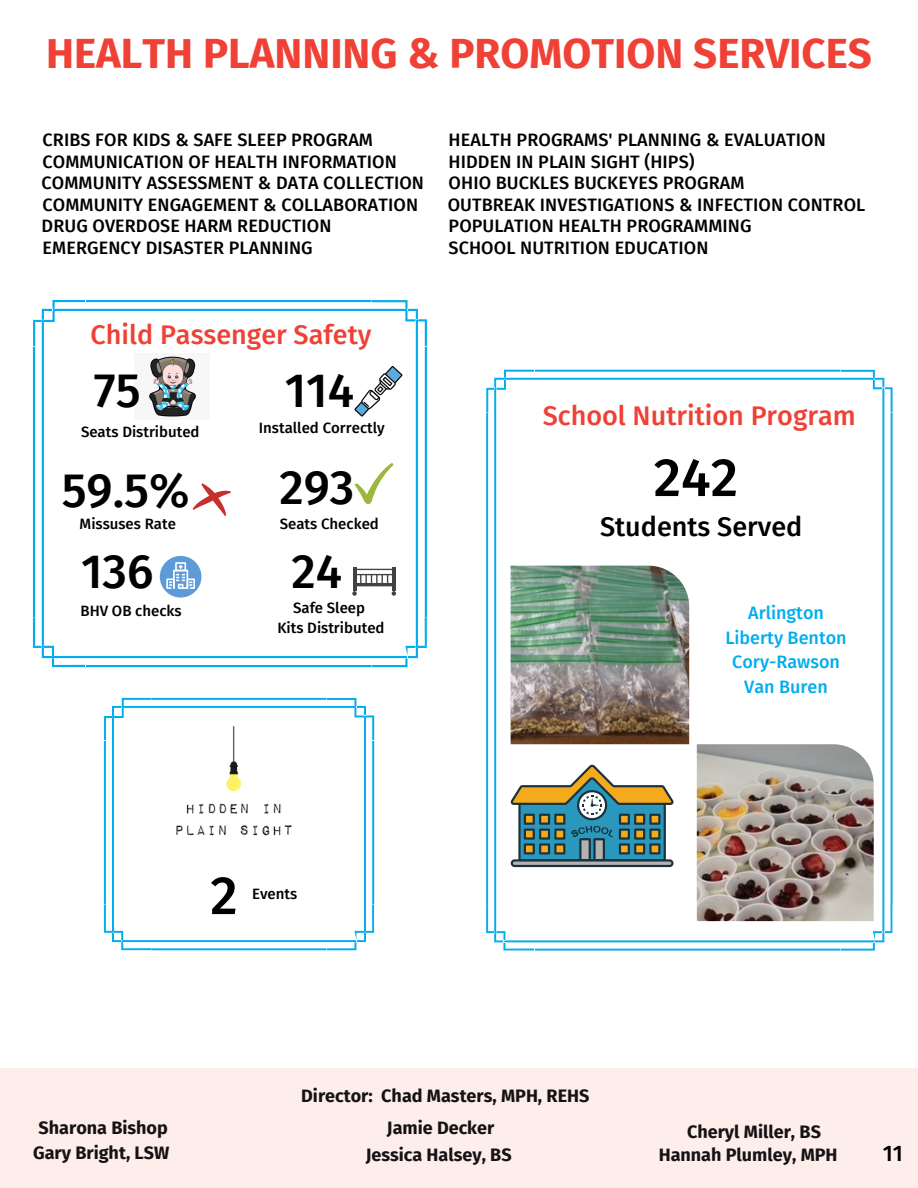
<style>
.page{position:relative;width:918px;height:1188px;background:#fff}
.page>*{position:absolute;margin:0;border:0;box-sizing:border-box;transform-origin:0 0}
.t1{font:500 54px "Fira Sans";color:#000}
.t2{font:500 48px "Fira Sans";color:#000}
.t3{font:700 42px "Fira Sans";color:#ef4135}
.t4{font:500 27px "Fira Sans";color:#ef4135}
.t5{font:500 27px "Fira Sans";color:#000}
.t6{font:500 22.5px "Fira Sans";color:#000}
.t7{font:500 18px "Fira Sans";letter-spacing:.005em;color:#000}
.t8{font:700 18px "Fira Sans";color:#161213}
.t9{font:500 18px "Fira Sans";color:#00adef}
.t10{font:500 15px "Fira Sans";color:#000}
</style>
<div class="page">
<div style="left:0;top:1068px;width:918px;height:120px;background:#fdedeb"></div>
<svg style="left:33px;top:300px;width:394px;height:367px"></svg>
<img style="left:134px;top:354px;width:76px;height:65px">
<svg style="left:354px;top:366px;width:49px;height:51px"></svg>
<svg style="left:193px;top:483px;width:38px;height:33px"></svg>
<svg style="left:354px;top:463px;width:40px;height:41px"></svg>
<div style="left:160px;top:556px;width:41px;height:42px;background:#5d9ad8;border-radius:50%"></div>
<div style="left:175px;top:562px;width:11px;height:9px;border:2px solid #fff"></div>
<svg style="left:166px;top:565px;width:29px;height:24px"></svg>
<svg style="left:486px;top:370px;width:407px;height:581px"></svg>
<svg style="left:511px;top:765px;width:163px;height:102px"></svg>
<svg style="left:104px;top:698px;width:270px;height:252px"></svg>
<img style="left:164px;top:727px;width:140px;height:140px">
<img style="left:511px;top:566px;width:178px;height:178px">
<img style="left:697px;top:744px;width:176px;height:177px">
<hr style="left:353px;top:568px;width:3px;height:23px;background:#424242">
<hr style="left:392px;top:568px;width:3px;height:23px;background:#424242">
<hr style="left:354px;top:569px;width:40px;height:1px;background:#424242">
<svg style="left:352px;top:574px;width:44px;height:22px"></svg>
<p class="t3" style="left:46px;top:28px;width:827px">HEALTH PLANNING &amp; PROMOTION SERVICES</p>
<p class="t7" style="left:43px;top:129px;width:332px">CRIBS FOR KIDS &amp; SAFE SLEEP PROGRAM</p>
<p class="t7" style="left:43px;top:151px;width:356px">COMMUNICATION OF HEALTH INFORMATION</p>
<p class="t7" style="left:449px;top:129px;width:379px">HEALTH PROGRAMS' PLANNING &amp; EVALUATION</p>
<p class="t7" style="left:449px;top:151px;width:248px">HIDDEN IN PLAIN SIGHT (HIPS)</p>
<p class="t7" style="left:42px;top:172px;width:384px">COMMUNITY ASSESSMENT &amp; DATA COLLECTION</p>
<p class="t7" style="left:449px;top:172px;width:297px">OHIO BUCKLES BUCKEYES PROGRAM</p>
<p class="t7" style="left:43px;top:194px;width:377px">COMMUNITY ENGAGEMENT &amp; COLLABORATION</p>
<p class="t7" style="left:42px;top:215px;width:291px">DRUG OVERDOSE HARM REDUCTION</p>
<p class="t7" style="left:43px;top:237px;width:272px">EMERGENCY DISASTER PLANNING</p>
<p class="t4" style="left:90px;top:319px;width:282px">Child Passenger Safety</p>
<p class="t2" style="left:94px;top:362px;width:48px">75</p>
<p class="t10" style="left:81px;top:423px;width:120px">Seats Distributed</p>
<p class="t2" style="left:285px;top:362px;width:71px">114</p>
<p class="t10" style="left:259px;top:418px;width:127px">Installed Correctly</p>
<p class="t2" style="left:62px;top:462px;width:130px">59.5%</p>
<p class="t2" style="left:279px;top:459px;width:76px">293</p>
<p class="t10" style="left:280px;top:515px;width:101px">Seats Checked</p>
<p class="t2" style="left:81px;top:543px;width:74px">136</p>
<p class="t10" style="left:81px;top:602px;width:103px">BHV OB checks</p>
<p class="t10" style="left:80px;top:515px;width:98px">Missuses Rate</p>
<p class="t2" style="left:291px;top:543px;width:52px">24</p>
<p class="t10" style="left:293px;top:599px;width:73px">Safe Sleep</p>
<p class="t10" style="left:277px;top:619px;width:109px">Kits Distributed</p>
<p class="t7" style="left:448px;top:194px;width:419px">OUTBREAK INVESTIGATIONS &amp; INFECTION CONTROL</p>
<p class="t7" style="left:449px;top:215px;width:304px">POPULATION HEALTH PROGRAMMING</p>
<p class="t7" style="left:449px;top:237px;width:261px">SCHOOL NUTRITION EDUCATION</p>
<p class="t4" style="left:543px;top:400px;width:315px">School Nutrition Program</p>
<p class="t1" style="left:654px;top:446px;width:86px">242</p>
<p class="t5" style="left:600px;top:510px;width:204px">Students Served</p>
<p class="t9" style="left:748px;top:602px;width:77px">Arlington</p>
<p class="t9" style="left:725px;top:627px;width:123px">Liberty Benton</p>
<p class="t9" style="left:732px;top:651px;width:109px">Cory-Rawson</p>
<p class="t9" style="left:744px;top:676px;width:85px">Van Buren</p>
<p class="t1" style="left:210px;top:864px;width:29px">2</p>
<p class="t10" style="left:252px;top:885px;width:47px">Events</p>
<p class="t8" style="left:301px;top:1085px;width:290px">Director: Chad Masters, MPH, REHS</p>
<p class="t8" style="left:39px;top:1117px;width:131px">Sharona Bishop</p>
<p class="t8" style="left:387px;top:1117px;width:109px">Jamie Decker</p>
<p class="t8" style="left:687px;top:1121px;width:135px">Cheryl Miller, BS</p>
<p class="t8" style="left:659px;top:1144px;width:180px">Hannah Plumley, MPH</p>
<p class="t8" style="left:33px;top:1142px;width:138px">Gary Bright, LSW</p>
<p class="t8" style="left:366px;top:1144px;width:147px">Jessica Halsey, BS</p>
<p class="t6" style="left:883px;top:1139px;width:22px">11</p>
</div>
